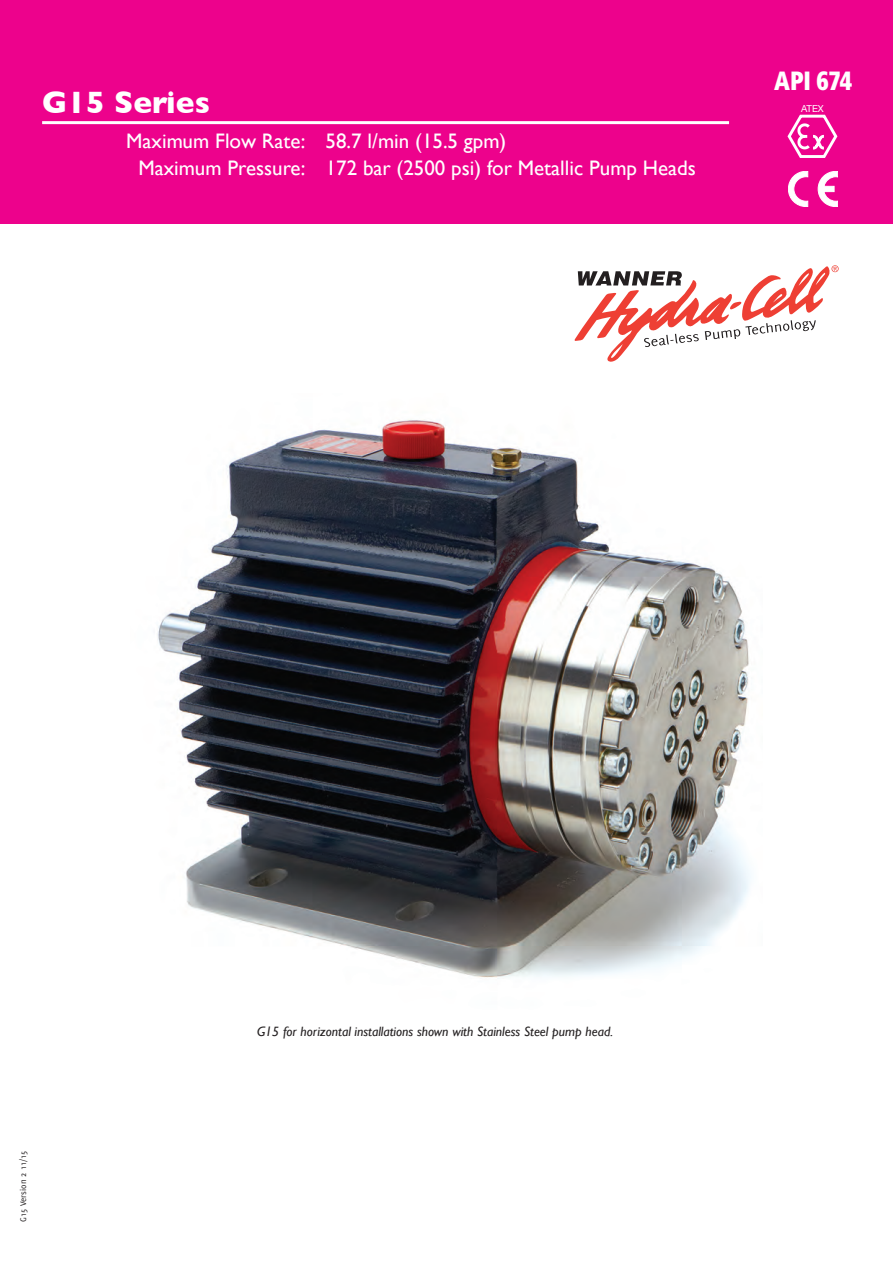
<style>
.page{position:relative;width:893px;height:1263px;background:#fff}
.page>*{position:absolute;margin:0;border:0;box-sizing:border-box;transform-origin:0 0}
.t1{font:700 31.5px "Gill Sans";color:#fff}
.t2{font:900 condensed 26.4px "Frutiger";letter-spacing:-.015em;color:#fff;scale:.9 1}
.t3{font:21px "Gill Sans";color:#fff}
.t4{font:italic 13.5px "Gill Sans";color:#231f20}
.t5{font:9.6px "Helvetica Neue";color:#fff}
.t6{font:9px "Delicious";color:#231f20}
</style>
<div class="page">
<div style="left:0;top:0;width:893px;height:223px;background:#ed028c"></div>
<hr style="left:42px;top:121px;width:687px;height:3px;background:#fff">
<img style="left:157px;top:420px;width:594px;height:559px">
<svg style="left:574px;top:265px;width:265px;height:97px"></svg>
<svg style="left:787px;top:115px;width:50px;height:43px"></svg>
<svg style="left:818px;top:171px;width:20px;height:36px"></svg>
<svg style="left:788px;top:171px;width:20px;height:36px"></svg>
<p class="t1" style="left:42px;top:84px;width:169px">G15 Series</p>
<p class="t3" style="left:126px;top:128px;width:382px">Maximum Flow Rate: 58.7 l/min (15.5 gpm)</p>
<p class="t3" style="left:138px;top:155px;width:559px">Maximum Pressure: 172 bar (2500 psi) for Metallic Pump Heads</p>
<p class="t2" style="left:774px;top:64px;width:88px">API 674</p>
<p class="t5" style="left:801px;top:103px;width:24px">ATEX</p>
<p class="t6" style="left:18px;top:1221px;width:72px;rotate:-90deg">G15 Version 2 11/15</p>
<p class="t4" style="left:257px;top:1024px;width:357px">G15 for horizontal installations shown with Stainless Steel pump head.</p>
</div>
